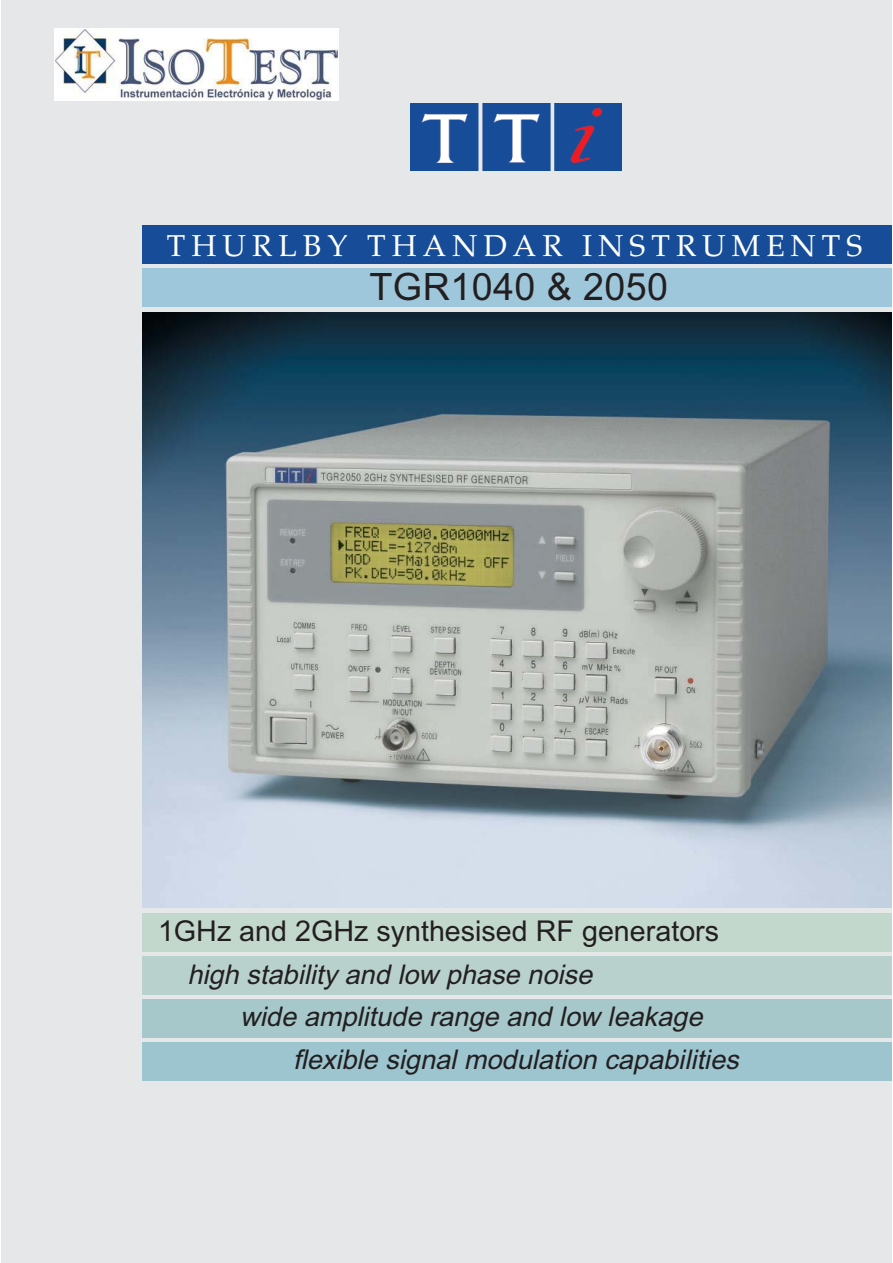
<style>
.page{position:relative;width:893px;height:1263px;background:#fff}
.page>*{position:absolute;margin:0;border:0;box-sizing:border-box;transform-origin:0 0}
.t1{font:37.8px "Arial";letter-spacing:.01em;color:#231f20}
.t2{font:30.15px "Palatino";letter-spacing:.2em;color:#fff}
.t3{font:28.65px "Arial";color:#231f20}
.t4{font:italic 27.15px "Arial";color:#231f20}
</style>
<div class="page">
<div style="left:1px;top:0;width:890px;height:1262px;background:#e6e7e8"></div>
<div style="left:142px;top:225px;width:749px;height:39px;background:#164c98"></div>
<div style="left:142px;top:268px;width:749px;height:39px;background:#9fc7db"></div>
<img style="left:142px;top:313px;width:749px;height:594px">
<div style="left:142px;top:914px;width:749px;height:38px;background:#c3d8cd"></div>
<div style="left:142px;top:957px;width:749px;height:38px;background:#b8d1cd"></div>
<img style="left:411px;top:103px;width:210px;height:68px">
<div style="left:142px;top:999px;width:749px;height:39px;background:#a6c8cb"></div>
<div style="left:142px;top:1042px;width:749px;height:38px;background:#9cc5cf"></div>
<img style="left:55px;top:29px;width:283px;height:72px">
<p class="t2" style="left:167px;top:234px;width:697px">THURLBY THANDAR INSTRUMENTS</p>
<h1 class="t1" style="left:369px;top:273px;width:300px">TGR1040 &amp; 2050</h1>
<p class="t3" style="left:158px;top:921px;width:563px">1GHz and 2GHz synthesised RF generators</p>
<p class="t4" style="left:187px;top:964px;width:412px">high stability and low phase noise</p>
<p class="t4" style="left:240px;top:1007px;width:469px">wide amplitude range and low leakage</p>
<p class="t4" style="left:293px;top:1050px;width:452px">flexible signal modulation capabilities</p>
</div>
